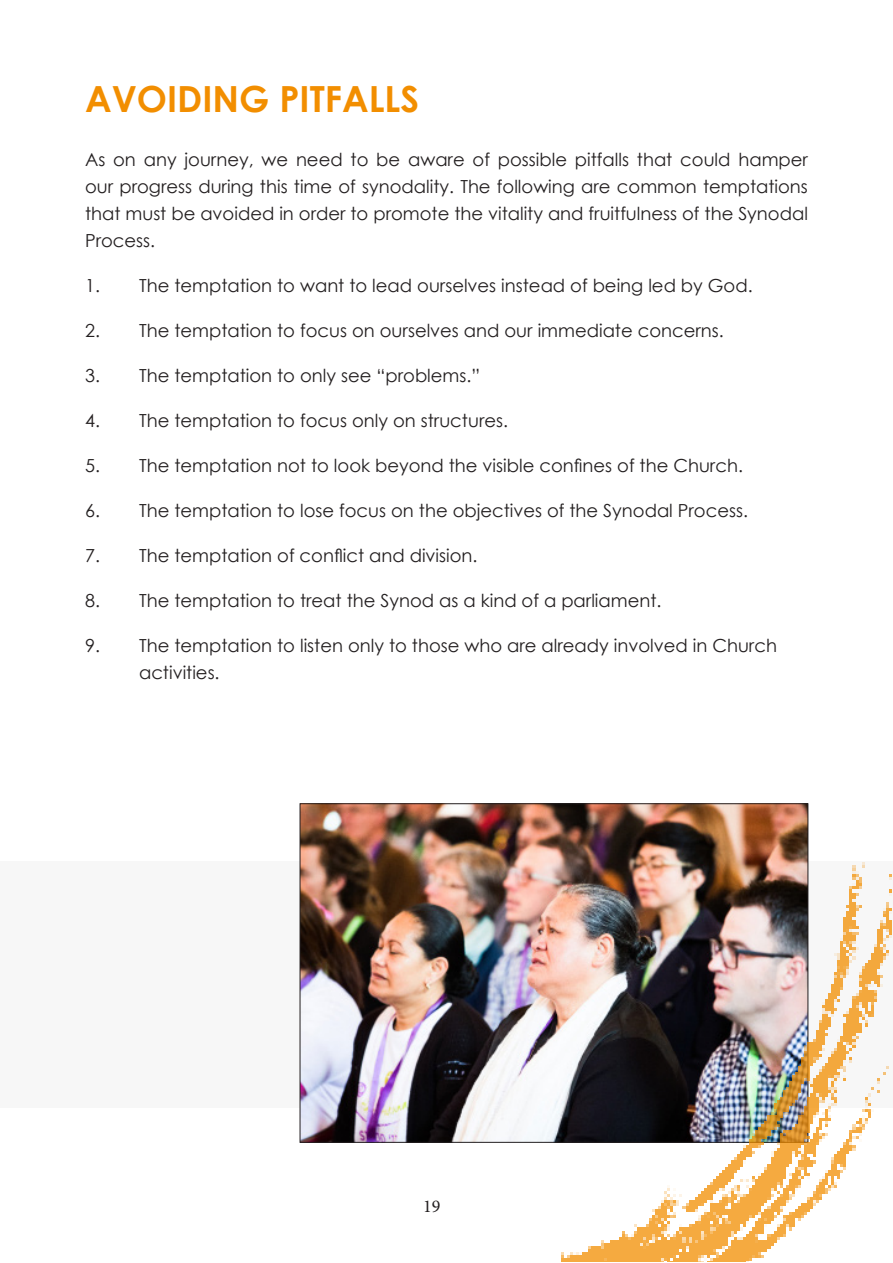
<style>
.page{position:relative;width:893px;height:1263px;background:#fff}
.page>*{position:absolute;margin:0;border:0;box-sizing:border-box;transform-origin:0 0}
.t1{font:700 36px "Century Gothic";color:#f28e00}
.t2{font:18px/27px "Century Gothic";color:#231f20;text-align:justify}
.t3{font:18px "Minion Pro";color:#231f20}
</style>
<div class="page">
<div style="left:0;top:861px;width:893px;height:247px;background:#f7f7f7"></div>
<img style="left:302px;top:805px;width:504px;height:336px">
<img style="left:557px;top:860px;width:335px;height:401px">
<p class="t1" style="left:85px;top:72px;width:336px">AVOIDING PITFALLS</p>
<p class="t2" style="left:85px;top:146px;width:724px">As on any journey, we need to be aware of possible pitfalls that could hamper our progress during this time of synodality. The following are common temptations that must be avoided in order to promote the vitality and fruitfulness of the Synodal Process.</p>
<p class="t2" style="left:85px;top:272px;width:669px">1. The temptation to want to lead ourselves instead of being led by God.</p>
<p class="t2" style="left:85px;top:317px;width:640px">2. The temptation to focus on ourselves and our immediate concerns.</p>
<p class="t2" style="left:85px;top:362px;width:397px">3. The temptation to only see “problems.”</p>
<p class="t2" style="left:85px;top:407px;width:425px">4. The temptation to focus only on structures.</p>
<p class="t2" style="left:85px;top:452px;width:659px">5. The temptation not to look beyond the visible confines of the Church.</p>
<p class="t2" style="left:85px;top:497px;width:664px">6. The temptation to lose focus on the objectives of the Synodal Process.</p>
<p class="t2" style="left:85px;top:542px;width:394px">7. The temptation of conflict and division.</p>
<p class="t2" style="left:85px;top:587px;width:578px">8. The temptation to treat the Synod as a kind of a parliament.</p>
<p class="t2" style="left:139px;top:632px;width:639px;text-indent:-54px">9. The temptation to listen only to those who are already involved in Church activities.</p>
<p class="t3" style="left:423px;top:1194px;width:19px">19</p>
</div>
